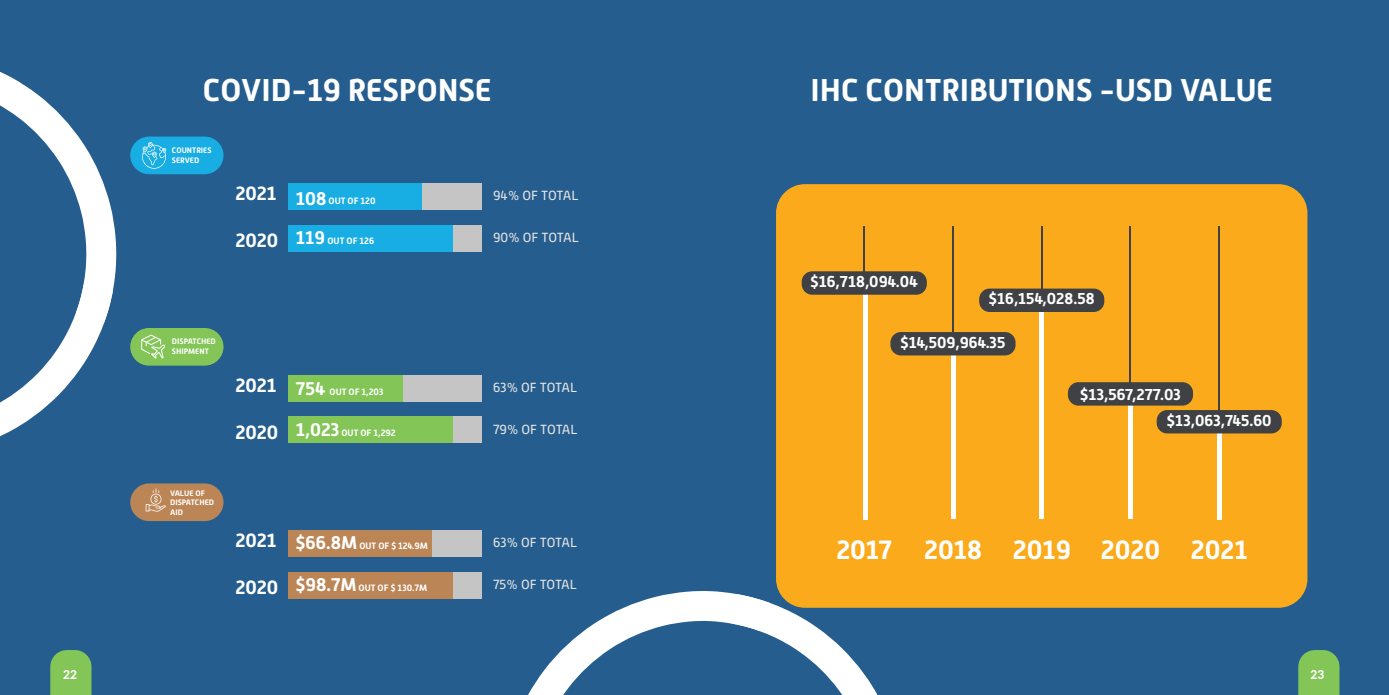
<style>
.page{position:relative;width:1389px;height:695px;background:#fff}
.page>*{position:absolute;margin:0;border:0;box-sizing:border-box;transform-origin:0 0}
.t1{font:700 31.5px "Alwyn New";color:#fff}
.t2{font:700 26.43px "Alwyn New";color:#fff}
.t3{font:700 19.16px "Alwyn New";color:#fff}
.t4{font:700 15.75px "Alwyn New";color:#fff}
.t5{font:13.21px "Alwyn New";letter-spacing:-.01em;color:#e7e5e5}
.t6{font:800 12.25px "Lato";color:#fff}
.t7{font:700 9.19px "Alwyn New";color:#fff}
.t8{font:700 7.96px/9.5px "Alwyn New";color:#fff}
.s1{font-size:19.16px}
.s2{font-size:18.38px}
</style>
<div class="page">
<div style="left:682px;top:0;width:707px;height:694px;background:#255e8e"></div>
<div style="left:776px;top:184px;width:531px;height:423px;background:#faaa1b;border-radius:29px"></div>
<hr style="left:952px;top:226px;width:2px;height:293px;background:#3f4144">
<hr style="left:951px;top:337px;width:4px;height:182px;background:#fff">
<div style="left:890px;top:332px;width:126px;height:23px;background:#3f4144;border-radius:10px"></div>
<hr style="left:1041px;top:226px;width:2px;height:293px;background:#3f4144">
<div style="left:1039px;top:301px;width:5px;height:218px;background:#fff"></div>
<div style="left:979px;top:288px;width:125px;height:24px;background:#3f4144;border-radius:10px"></div>
<hr style="left:1130px;top:226px;width:1px;height:293px;background:#3f4144">
<div style="left:1128px;top:388px;width:5px;height:131px;background:#fff"></div>
<div style="left:1068px;top:382px;width:125px;height:23px;background:#3f4144;border-radius:11px"></div>
<hr style="left:863px;top:226px;width:2px;height:293px;background:#3f4144">
<div style="left:863px;top:278px;width:5px;height:241px;background:#fff"></div>
<div style="left:802px;top:271px;width:125px;height:24px;background:#3f4144;border-radius:11px"></div>
<hr style="left:1218px;top:226px;width:2px;height:293px;background:#3f4144">
<div style="left:1217px;top:415px;width:5px;height:104px;background:#fff"></div>
<div style="left:1157px;top:410px;width:125px;height:23px;background:#3f4144;border-radius:11px"></div>
<svg style="left:1298px;top:650px;width:41px;height:44px;background:#7cbd5a"></svg>
<div style="left:0;top:0;width:707px;height:694px;background:#255e8e"></div>
<svg style="left:528px;top:591px;width:375px;height:103px"></svg>
<svg style="left:0;top:72px;width:116px;height:365px"></svg>
<svg style="left:130px;top:136px;width:94px;height:38px;background:#22a7da"></svg>
<div style="left:288px;top:225px;width:194px;height:27px;background:#c4c5c4"></div>
<div style="left:288px;top:183px;width:194px;height:27px;background:#c4c5c4"></div>
<div style="left:288px;top:183px;width:134px;height:27px;background:#18ade3"></div>
<div style="left:288px;top:225px;width:165px;height:27px;background:#18ade3"></div>
<div style="left:288px;top:416px;width:194px;height:27px;background:#c4c5c4"></div>
<div style="left:288px;top:375px;width:194px;height:26px;background:#c4c5c4"></div>
<div style="left:288px;top:375px;width:115px;height:26px;background:#83c557"></div>
<div style="left:288px;top:416px;width:165px;height:27px;background:#83c557"></div>
<div style="left:288px;top:572px;width:194px;height:26px;background:#c4c5c4"></div>
<div style="left:288px;top:530px;width:194px;height:27px;background:#c4c5c4"></div>
<div style="left:288px;top:530px;width:144px;height:27px;background:#bb8555"></div>
<div style="left:288px;top:572px;width:165px;height:26px;background:#bb8555"></div>
<svg style="left:130px;top:328px;width:94px;height:37px;background:#7fbe62"></svg>
<svg style="left:130px;top:483px;width:94px;height:38px;background:#ac835f"></svg>
<svg style="left:50px;top:650px;width:41px;height:44px;background:#7cbd5a"></svg>
<h3 class="t6" style="left:63px;top:665px;width:15px">22</h3>
<h1 class="t1" style="left:203px;top:72px;width:290px">COVID-19 RESPONSE</h1>
<p class="t8" style="left:172px;top:145px;width:41px">COUNTRIES<br>SERVED</p>
<h3 class="t3" style="left:235px;top:182px;width:43px">2021</h3>
<p class="t7" style="left:235px;top:236px;width:140px"><span class="s1">2020</span> <span class="s2">119</span> OUT OF 126</p>
<p class="t7" style="left:296px;top:195px;width:81px"><span class="s2">108</span> OUT OF 120</p>
<h3 class="t5" style="left:493px;top:188px;width:87px">94% OF TOTAL</h3>
<h3 class="t5" style="left:493px;top:230px;width:87px">90% OF TOTAL</h3>
<p class="t8" style="left:172px;top:337px;width:45px">DISPATCHED<br>SHIPMENT</p>
<p class="t8" style="left:170px;top:488px;width:45px">VALUE OF<br>DISPATCHED<br>AID</p>
<h3 class="t3" style="left:235px;top:374px;width:43px">2021</h3>
<p class="t7" style="left:235px;top:427px;width:162px"><span class="s1">2020</span> <span class="s2">1,023</span> OUT OF 1,292</p>
<p class="t7" style="left:296px;top:386px;width:89px"><span class="s2">754</span> OUT OF 1,203</p>
<h3 class="t5" style="left:493px;top:380px;width:86px">63% OF TOTAL</h3>
<h3 class="t5" style="left:493px;top:422px;width:86px">79% OF TOTAL</h3>
<h3 class="t3" style="left:235px;top:529px;width:43px">2021</h3>
<p class="t7" style="left:235px;top:582px;width:194px"><span class="s1">2020</span> <span class="s2">$98.7M</span> OUT OF $ 130.7M</p>
<p class="t7" style="left:296px;top:540px;width:134px"><span class="s2">$66.8M</span> OUT OF $ 124.9M</p>
<h3 class="t5" style="left:493px;top:535px;width:86px">63% OF TOTAL</h3>
<h3 class="t5" style="left:493px;top:577px;width:86px">75% OF TOTAL</h3>
<h1 class="t1" style="left:810px;top:72px;width:464px">IHC CONTRIBUTIONS -USD VALUE</h1>
<h3 class="t4" style="left:811px;top:272px;width:109px">$16,718,094.04</h3>
<h3 class="t4" style="left:989px;top:289px;width:107px">$16,154,028.58</h3>
<h3 class="t4" style="left:901px;top:333px;width:106px">$14,509,964.35</h3>
<h3 class="t4" style="left:1080px;top:385px;width:102px">$13,567,277.03</h3>
<h3 class="t4" style="left:1167px;top:412px;width:106px">$13,063,745.60</h3>
<h2 class="t2" style="left:836px;top:534px;width:57px">2017</h2>
<h2 class="t2" style="left:924px;top:534px;width:59px">2018</h2>
<h2 class="t2" style="left:1013px;top:534px;width:59px">2019</h2>
<h2 class="t2" style="left:1101px;top:534px;width:61px">2020</h2>
<h2 class="t2" style="left:1191px;top:534px;width:58px">2021</h2>
<h3 class="t6" style="left:1311px;top:665px;width:15px">23</h3>
</div>
